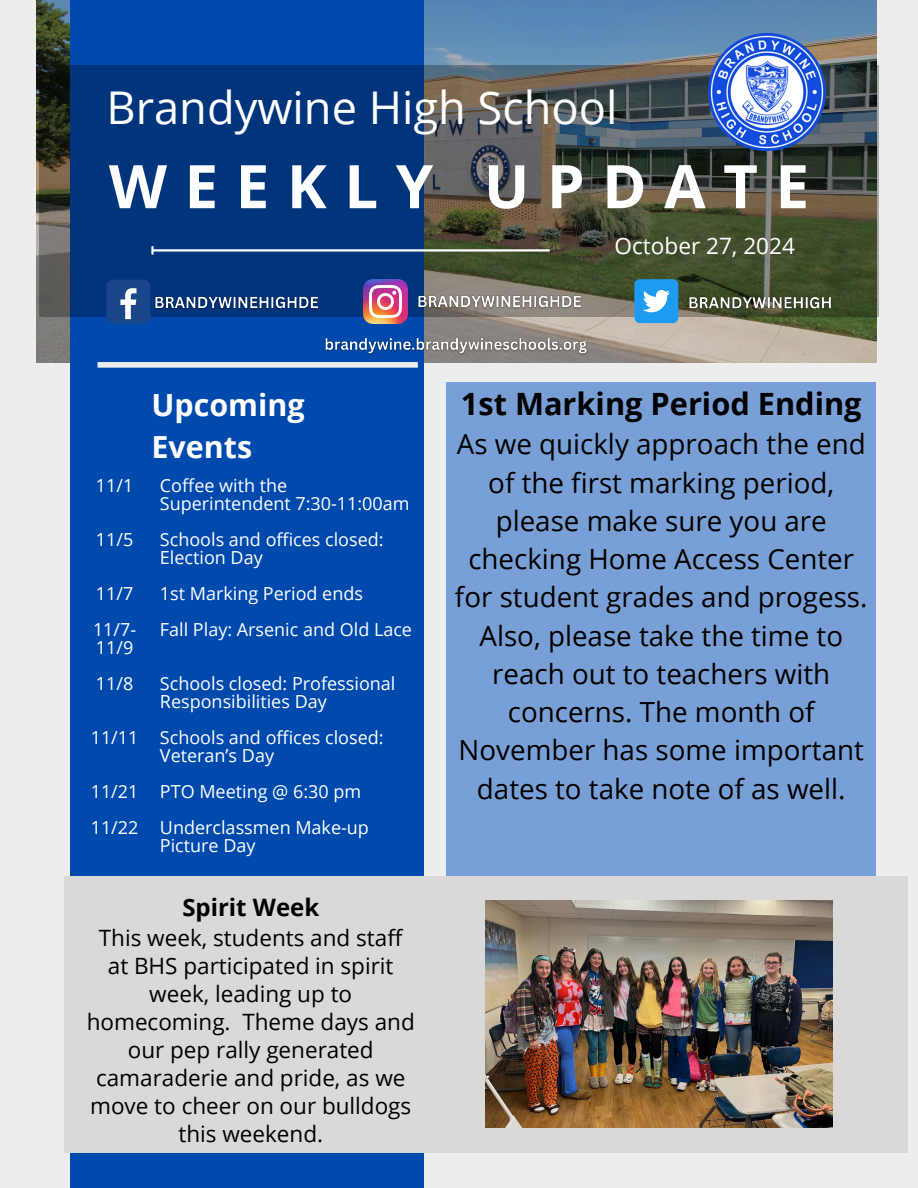
<style>
.page{position:relative;width:918px;height:1188px;background:#ededed}
.page>*{position:absolute;margin:0;border:0;box-sizing:border-box;transform-origin:0 0}
.t1{font:700 60.15px "Open Sans";letter-spacing:.29em;color:#fff}
.t2{font:45.15px "Open Sans";color:#fff}
.t3{font:700 30.75px "Open Sans";color:#000}
.t4{font:700 30.45px/42.3px "Open Sans";color:#fff}
.t5{font:27.75px/38.2px "Open Sans";color:#000;text-align:center}
.t6{font:700 24px "Open Sans";color:#000}
.t7{font:22.5px/28.2px "Open Sans";color:#000;text-align:center}
.t8{font:22.5px "Open Sans";color:#fff}
.t9{font:18px/18px "Open Sans";color:#fff}
</style>
<div class="page">
<img style="left:36px;top:0;width:840px;height:362px">
<div style="left:71px;top:0;width:353px;height:1188px;background:#004aad"></div>
<svg style="left:39px;top:65px;width:840px;height:252px;background:#2b435a"></svg>
<hr style="left:153px;top:249px;width:397px;height:3px;background:#fff">
<svg style="left:151px;top:247px;width:3px;height:7px"></svg>
<div style="left:98px;top:362px;width:320px;height:6px;background:#ededed"></div>
<div style="left:64px;top:876px;width:843px;height:277px;background:#d9d9d9"></div>
<div style="left:447px;top:382px;width:429px;height:493px;background:#78a0d6"></div>
<img style="left:709px;top:33px;width:117px;height:117px">
<img style="left:363px;top:279px;width:44px;height:44px">
<img style="left:413px;top:291px;width:173px;height:23px">
<div style="left:107px;top:280px;width:43px;height:44px;background:#1a4789;border-radius:7px"></div>
<svg style="left:120px;top:288px;width:16px;height:31px"></svg>
<img style="left:151px;top:292px;width:173px;height:24px">
<div style="left:634px;top:279px;width:44px;height:44px;background:#1d9bf0;border-radius:5px"></div>
<svg style="left:643px;top:290px;width:27px;height:22px"></svg>
<img style="left:684px;top:292px;width:152px;height:23px">
<img style="left:486px;top:901px;width:346px;height:227px">
<img style="left:324px;top:333px;width:270px;height:28px">
<h6 class="t2" style="left:107px;top:76px;width:512px">Brandywine High School</h6>
<h6 class="t1" style="left:109px;top:144px;width:702px">WEEKLY UPDATE</h6>
<p class="t8" style="left:615px;top:230px;width:182px">October 27, 2024</p>
<h6 class="t9" style="left:96px;top:476px;width:39px">11/1</h6>
<h6 class="t9" style="left:96px;top:530px;width:39px">11/5</h6>
<h6 class="t9" style="left:96px;top:584px;width:39px">11/7</h6>
<h6 class="t9" style="left:93px;top:620px;width:45px">11/7-<br>11/9</h6>
<h2 class="t9" style="left:96px;top:674px;width:39px">11/8</h2>
<h1 class="t9" style="left:91px;top:728px;width:49px">11/11</h1>
<h5 class="t9" style="left:91px;top:782px;width:49px">11/21</h5>
<p class="t9" style="left:91px;top:818px;width:49px">11/22</p>
<h6 class="t4" style="left:151px;top:383px;width:155px">Upcoming<br>Events</h6>
<h6 class="t9" style="left:160px;top:476px;width:251px">Coffee with the<br>Superintendent 7:30-11:00am</h6>
<h6 class="t9" style="left:160px;top:530px;width:225px">Schools and offices closed:<br>Election Day</h6>
<h6 class="t9" style="left:160px;top:584px;width:205px">1st Marking Period ends</h6>
<h6 class="t9" style="left:160px;top:620px;width:254px">Fall Play: Arsenic and Old Lace</h6>
<h6 class="t9" style="left:160px;top:674px;width:237px">Schools closed: Professional<br>Responsibilities Day</h6>
<h6 class="t9" style="left:160px;top:728px;width:225px">Schools and offices closed:<br>Veteran’s Day</h6>
<h6 class="t9" style="left:160px;top:782px;width:203px">PTO Meeting @ 6:30 pm</h6>
<h6 class="t9" style="left:160px;top:818px;width:211px">Underclassmen Make-up<br>Picture Day</h6>
<h4 class="t6" style="left:182px;top:891px;width:139px">Spirit Week</h4>
<h4 class="t7" style="left:87px;top:923px;width:330px">This week, students and staff at BHS participated in spirit week, leading up to homecoming. Theme days and our pep rally generated camaraderie and pride, as we move to cheer on our bulldogs this weekend.</h4>
<p class="t3" style="left:461px;top:382px;width:402px">1st Marking Period Ending</p>
<p class="t5" style="left:455px;top:425px;width:414px">As we quickly approach the end of the first marking period, please make sure you are checking Home Access Center for student grades and progess.<br>Also, please take the time to reach out to teachers with concerns. The month of<br>November has some important dates to take note of as well.</p>
</div>
